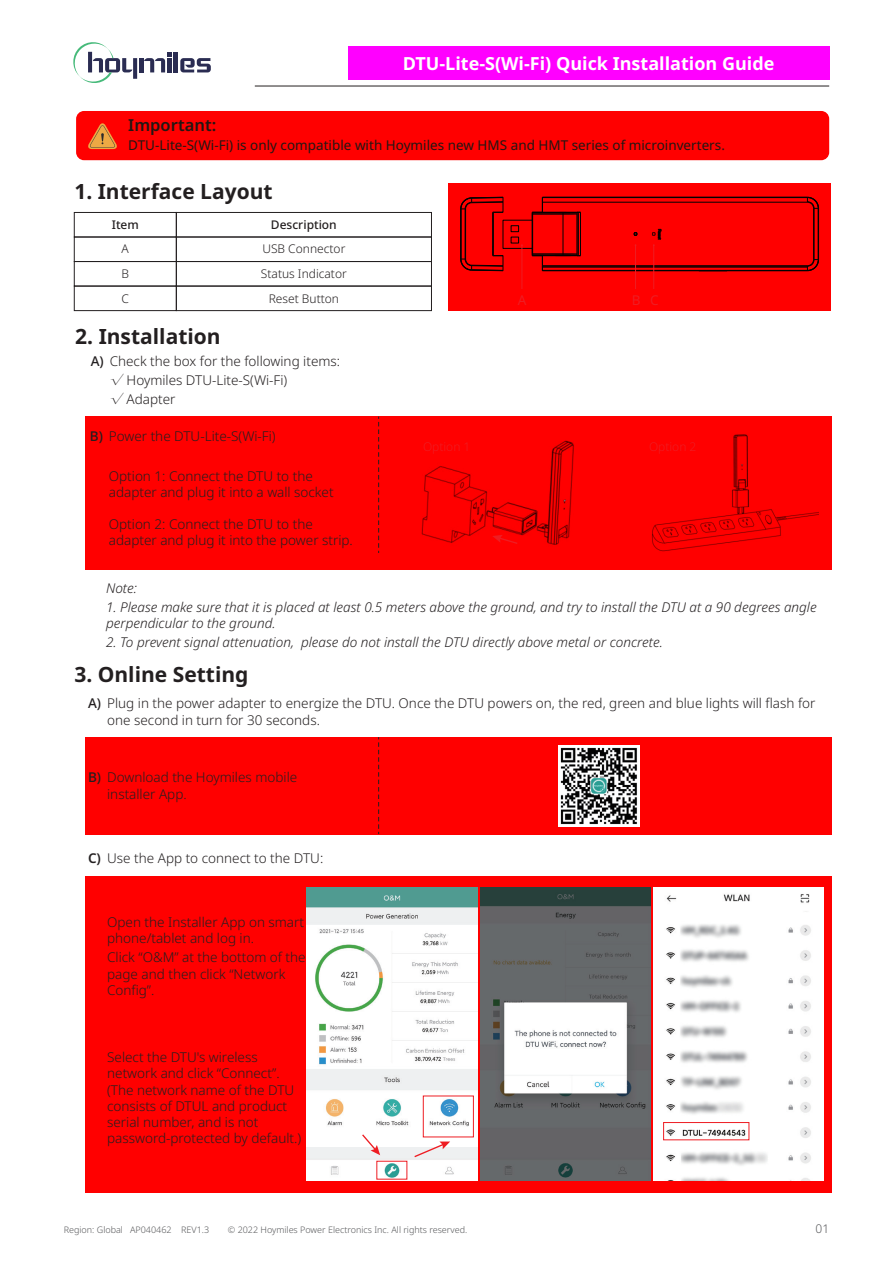
<style>
.page{position:relative;width:893px;height:1263px;background:#fff}
.page>*{position:absolute;margin:0;border:0;box-sizing:border-box;transform-origin:0 0}
.t1{font:700 21px "Noto Sans";color:#231f20}
.t2{font:700 18px "Noto Sans";color:#fff}
.t3{font:600 16.5px "Noto Sans";color:#221713}
.t4{font:300 13.5px/16.2px "Noto Sans";color:#231f20}
.t5{font:italic 300 13.5px/16.2px "Noto Sans";color:#231f20}
.t6{font:13.5px "Noto Sans";color:#221713}
.t7{font:13.5px "Noto Sans";color:#ee1d23}
.t8{font:300 12px/24.6px "Noto Sans";color:#231f20;text-align:justify}
.t9{font:500 12px "Noto Sans";color:#231f20}
.t10{font:300 12px "Noto Sans";color:#ee1d23}
.t11{font:300 12px "Noto Sans";color:#57585a}
.t12{font:300 9px "Noto Sans";color:#57585a}
.s1{font-weight:500}
.s2{font-family:"Adobe Song Std"}
.s3{font-weight:600}
</style>
<div class="page">
<div style="left:85px;top:416px;width:747px;height:153px;background:#f00"></div>
<hr style="left:255px;top:86px;width:574px;height:1px;background:#231f20">
<div style="left:74px;top:212px;width:102px;height:25px;border:1px solid #231f20"></div>
<div style="left:176px;top:212px;width:256px;height:25px;border:1px solid #231f20"></div>
<div style="left:74px;top:237px;width:102px;height:25px;border:1px solid #231f20"></div>
<div style="left:176px;top:237px;width:256px;height:25px;border:1px solid #231f20"></div>
<div style="left:74px;top:261px;width:102px;height:25px;border:1px solid #231f20"></div>
<div style="left:176px;top:261px;width:256px;height:25px;border:1px solid #231f20"></div>
<div style="left:74px;top:286px;width:102px;height:25px;border:1px solid #231f20"></div>
<div style="left:176px;top:286px;width:256px;height:25px;border:1px solid #231f20"></div>
<svg style="left:378px;top:417px;width:1px;height:136px"></svg>
<div style="left:348px;top:47px;width:482px;height:33px;background:#f0f"></div>
<div style="left:448px;top:183px;width:383px;height:128px;background:#f00"></div>
<div style="left:85px;top:737px;width:747px;height:98px;background:#f00"></div>
<div style="left:85px;top:876px;width:747px;height:316px;background:#f00"></div>
<svg style="left:378px;top:737px;width:1px;height:97px"></svg>
<img style="left:558px;top:746px;width:81px;height:80px">
<img style="left:421px;top:440px;width:153px;height:105px">
<img style="left:652px;top:434px;width:166px;height:118px">
<svg style="left:460px;top:197px;width:43px;height:74px"></svg>
<hr style="left:580px;top:212px;width:1px;height:44px;background:#030303">
<hr style="left:542px;top:270px;width:265px;height:1px;background:#030303">
<hr style="left:542px;top:266px;width:265px;height:1px;background:#030303">
<hr style="left:542px;top:265px;width:265px;height:1px;background:#030303">
<hr style="left:542px;top:202px;width:265px;height:1px;background:#030303">
<hr style="left:542px;top:267px;width:265px;height:1px;background:#030303">
<hr style="left:542px;top:197px;width:265px;height:1px;background:#030303">
<svg style="left:698px;top:271px;width:30px;height:1px"></svg>
<hr style="left:813px;top:208px;width:1px;height:52px;background:#030303">
<hr style="left:814px;top:208px;width:1px;height:52px;background:#030303">
<hr style="left:818px;top:208px;width:1px;height:52px;background:#030303">
<svg style="left:634px;top:232px;width:4px;height:4px"></svg>
<svg style="left:807px;top:259px;width:12px;height:12px"></svg>
<svg style="left:807px;top:197px;width:12px;height:12px"></svg>
<svg style="left:532px;top:197px;width:48px;height:75px"></svg>
<div style="left:503px;top:220px;width:30px;height:29px;border:1px solid #030303"></div>
<div style="left:511px;top:225px;width:8px;height:7px;border:1px solid #030303"></div>
<div style="left:511px;top:237px;width:8px;height:6px;border:1px solid #030303"></div>
<hr style="left:522px;top:245px;width:1px;height:44px;background:#ee1d23">
<hr style="left:635px;top:245px;width:1px;height:44px;background:#ee1d23">
<hr style="left:653px;top:245px;width:1px;height:44px;background:#ee1d23">
<svg style="left:652px;top:229px;width:10px;height:17px"></svg>
<img style="left:480px;top:888px;width:170px;height:292px">
<img style="left:307px;top:888px;width:170px;height:260px">
<img style="left:307px;top:1148px;width:170px;height:32px">
<div style="left:423px;top:1095px;width:51px;height:42px;border:1px solid #ee1d23"></div>
<svg style="left:362px;top:1134px;width:18px;height:21px"></svg>
<svg style="left:414px;top:1141px;width:36px;height:16px"></svg>
<img style="left:654px;top:888px;width:170px;height:292px">
<div style="left:663px;top:1122px;width:86px;height:18px;border:1px solid #ee1d23"></div>
<div style="left:76px;top:111px;width:753px;height:49px;background:#f00;border-radius:8px"></div>
<svg style="left:492px;top:535px;width:25px;height:9px"></svg>
<svg style="left:88px;top:123px;width:29px;height:26px"></svg>
<hr style="left:174px;top:52px;width:4px;height:20px;background:#2a2c52">
<hr style="left:139px;top:58px;width:4px;height:14px;background:#2a2c52">
<svg style="left:144px;top:52px;width:28px;height:20px"></svg>
<svg style="left:180px;top:58px;width:31px;height:14px"></svg>
<svg style="left:73px;top:42px;width:64px;height:41px"></svg>
<h2 class="t2" style="left:403px;top:56px;width:373px">DTU-Lite-S(Wi-Fi) Quick Installation Guide</h2>
<p class="t3" style="left:128px;top:119px;width:90px">Important:</p>
<p class="t6" style="left:128px;top:140px;width:598px">DTU-Lite-S(Wi-Fi) is only compatible with Hoymiles new HMS and HMT series of microinverters.</p>
<h1 class="t1" style="left:74px;top:183px;width:200px">1. Interface Layout</h1>
<p class="t9" style="left:112px;top:220px;width:29px">Item</p>
<p class="t9" style="left:271px;top:220px;width:67px">Description</p>
<p class="t8" style="left:261px;top:238px;width:87px;text-align:center">USB Connector<br>Status Indicator<br>Reset Button</p>
<h1 class="t1" style="left:75px;top:328px;width:147px">2. Installation</h1>
<p class="t4" style="left:110px;top:353px;width:231px;line-height:19.2px;text-indent:-19px"><span class="s1">A)</span> Check the box for the following items: <span class="s2">√</span> Hoymiles DTU-Lite-S(Wi-Fi)<br><span class="s2">√</span> Adapter</p>
<p class="t8" style="left:122px;top:238px;width:9px">A B C</p>
<p class="t4" style="left:90px;top:429px;width:187px"><span class="s1">B)</span> Power the DTU-Lite-S(Wi-Fi)</p>
<p class="t4" style="left:109px;top:469px;width:226px">Option 1: Connect the DTU to the adapter and plug it into a wall socket</p>
<p class="t4" style="left:109px;top:517px;width:246px">Option 2: Connect the DTU to the adapter and plug it into the power strip.</p>
<p class="t7" style="left:518px;top:295px;width:10px">A</p>
<p class="t7" style="left:632px;top:295px;width:29px">B C</p>
<p class="t10" style="left:423px;top:442px;width:49px">Option 1</p>
<p class="t10" style="left:649px;top:442px;width:49px">Option 2</p>
<p class="t5" style="left:106px;top:581px;width:33px">Note:</p>
<p class="t5" style="left:106px;top:600px;width:712px">1. Please make sure that it is placed at least 0.5 meters above the ground, and try to install the DTU at a 90 degrees angle perpendicular to the ground.</p>
<p class="t5" style="left:106px;top:636px;width:558px">2. To prevent signal attenuation, please do not install the DTU directly above metal or concrete.</p>
<h1 class="t1" style="left:74px;top:665px;width:176px">3. Online Setting</h1>
<p class="t4" style="left:107px;top:697px;width:710px;text-indent:-19px"><span class="s1">A)</span> Plug in the power adapter to energize the DTU. Once the DTU powers on, the red, green and blue lights will flash for one second in turn for 30 seconds.</p>
<p class="t4" style="left:107px;top:771px;width:192px;text-indent:-19px"><span class="s1">B)</span> Download the Hoymiles mobile installer App.</p>
<p class="t4" style="left:88px;top:852px;width:237px"><span class="s3">C)</span> Use the App to connect to the DTU:</p>
<p class="t4" style="left:107px;top:915px;width:198px">Open the Installer App on smart phone/tablet and log in.</p>
<p class="t4" style="left:107px;top:951px;width:200px">Click “O&amp;M” at the bottom of the page and then click “Network<br>Config”.</p>
<p class="t4" style="left:107px;top:1050px;width:195px">Select the DTU's wireless network and click “Connect”. (The network name of the DTU consists of DTUL and product serial number, and is not password-protected by default.)</p>
<p class="t12" style="left:64px;top:1226px;width:147px">Region: Global AP040462 REV1.3</p>
<p class="t12" style="left:228px;top:1226px;width:241px">© 2022 Hoymiles Power Electronics Inc. All rights reserved.</p>
<p class="t11" style="left:815px;top:1224px;width:15px">01</p>
</div>
